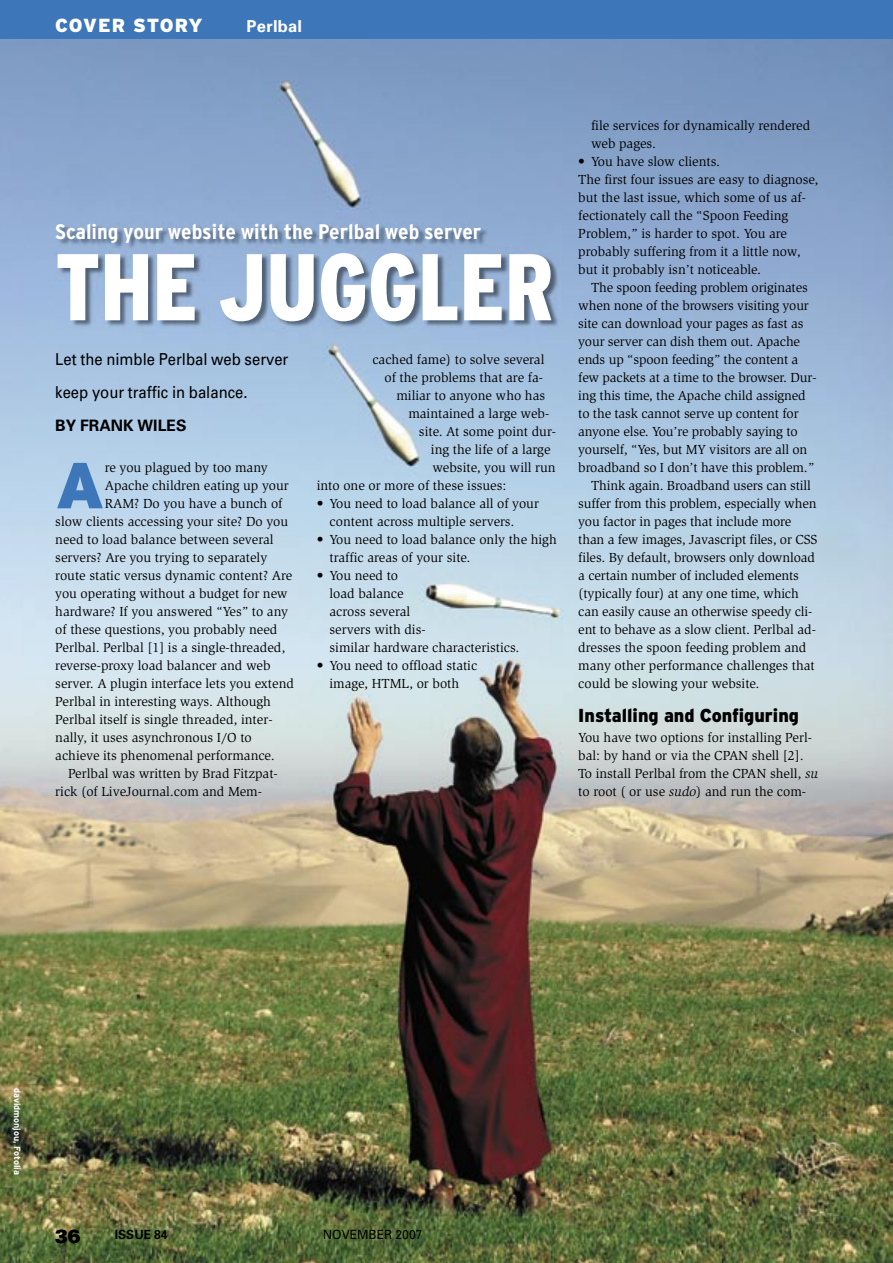
<style>
.page{position:relative;width:893px;height:1263px;background:#fff}
.page>*{position:absolute;margin:0;border:0;box-sizing:border-box;transform-origin:0 0}
.t1{font:900 condensed 94.5px "Interstate";color:#fff;scale:.95 1}
.t2{font:900 64.95px "Interstate";color:#3d77b9}
.t3{font:700 condensed 21px "Interstate";color:#fff;scale:1.1 1}
.t4{font:900 18.9px "Interstate";letter-spacing:.035em;color:#fff}
.t5{font:900 18.9px "Univers";color:#000}
.t6{font:900 18.75px "Interstate";color:#000;scale:.95 1}
.t7{font:16.5px/33px "Univers";color:#000;scale:.9 1}
.t8{font:700 16.5px "Univers";letter-spacing:.015em;color:#fff}
.t9{font:700 15.75px "Univers";color:#000}
.t10{font:13.5px/18px "Slimbach";color:#000}
.t11{font:12.75px "Univers";color:#000;scale:.95 1}
.t12{font:700 12.75px "Univers";color:#000;scale:.95 1}
.t13{font:700 9px "Interstate";color:#fff}
.s1{font-style:italic}
</style>
<div class="page">
<img style="left:0;top:38px;width:893px;height:1225px">
<img style="left:56px;top:222px;width:504px;height:106px">
<div style="left:0;top:0;width:893px;height:38px;background:#3d77b9"></div>
<h3 class="t4" style="left:55px;top:15px;width:149px">COVER STORY</h3>
<p class="t8" style="left:247px;top:16px;width:57px">Perlbal</p>
<h3 class="t3" style="left:55px;top:220px;width:389px">Scaling your website with the Perlbal web server</h3>
<h1 class="t1" style="left:55px;top:235px;width:527px">THE JUGGLER</h1>
<p class="t7" style="left:55px;top:342px;width:261px">Let the nimble Perlbal web server keep your traffic in balance.</p>
<p class="t9" style="left:55px;top:415px;width:133px">BY FRANK WILES</p>
<h2 class="t2" style="left:55px;top:448px;width:51px">A</h2>
<p class="t10" style="left:105px;top:459px;width:165px">re you plagued by too many</p>
<p class="t10" style="left:105px;top:477px;width:185px">Apache children eating up your</p>
<p class="t10" style="left:105px;top:495px;width:179px">RAM? Do you have a bunch of</p>
<p class="t10" style="left:55px;top:513px;width:234px">slow clients accessing your site? Do you</p>
<p class="t10" style="left:55px;top:531px;width:220px">need to load balance between several</p>
<p class="t10" style="left:55px;top:549px;width:214px">servers? Are you trying to separately</p>
<p class="t10" style="left:55px;top:567px;width:239px">route static versus dynamic content? Are</p>
<p class="t10" style="left:55px;top:585px;width:234px">you operating without a budget for new</p>
<p class="t10" style="left:55px;top:603px;width:234px">hardware? If you answered “Yes” to any</p>
<p class="t10" style="left:55px;top:621px;width:224px">of these questions, you probably need</p>
<p class="t10" style="left:55px;top:639px;width:232px">Perlbal. Perlbal [1] is a single-threaded,</p>
<p class="t10" style="left:55px;top:657px;width:217px">reverse-proxy load balancer and web</p>
<p class="t10" style="left:55px;top:675px;width:240px">server. A plugin interface lets you extend</p>
<p class="t10" style="left:55px;top:693px;width:217px">Perlbal in interesting ways. Although</p>
<p class="t10" style="left:55px;top:711px;width:219px">Perlbal itself is single threaded, inter-</p>
<p class="t10" style="left:55px;top:729px;width:198px">nally, it uses asynchronous I/ O to</p>
<p class="t10" style="left:55px;top:747px;width:221px">achieve its phenomenal performance.</p>
<p class="t10" style="left:68px;top:765px;width:211px">Perlbal was written by Brad Fitzpat-</p>
<p class="t10" style="left:55px;top:783px;width:208px">rick (of LiveJournal.com and Mem-</p>
<p class="t10" style="left:372px;top:351px;width:173px">cached fame) to solve several</p>
<p class="t10" style="left:384px;top:369px;width:160px">of the problems that are fa-</p>
<p class="t10" style="left:396px;top:387px;width:150px">miliar to anyone who has</p>
<p class="t10" style="left:408px;top:405px;width:142px">maintained a large web-</p>
<p class="t10" style="left:419px;top:423px;width:139px">site. At some point dur-</p>
<p class="t10" style="left:431px;top:441px;width:121px">ing the life of a large</p>
<p class="t10" style="left:432px;top:459px;width:125px">website, you will run</p>
<p class="t10" style="left:317px;top:477px;width:191px">into one or more of these issues:</p>
<p class="t10" style="left:330px;top:495px;width:211px;text-indent:-13px">• You need to load balance all of your content across multiple servers.</p>
<p class="t10" style="left:330px;top:531px;width:229px;text-indent:-13px">• You need to load balance only the high traffic areas of your site.</p>
<p class="t10" style="left:330px;top:567px;width:192px;text-indent:-13px">• You need to<br>load balance<br>across several<br>servers with dis-<br>similar hardware characteristics.</p>
<p class="t10" style="left:317px;top:657px;width:162px;text-align:center">• You need to offload static image, HTML, or both</p>
<p class="t10" style="left:591px;top:117px;width:221px">file services for dynamically rendered web pages.</p>
<p class="t10" style="left:578px;top:153px;width:242px">• You have slow clients.<br>The first four issues are easy to diagnose, but the last issue, which some of us af&shy;fectionately call the “Spoon Feeding Problem,” is harder to spot. You are probably suffering from it a little now, but it probably isn’t noticeable.</p>
<p class="t10" style="left:591px;top:279px;width:218px">The spoon feeding problem originates</p>
<p class="t10" style="left:578px;top:297px;width:232px">when none of the browsers visiting your</p>
<p class="t10" style="left:578px;top:315px;width:227px">site can download your pages as fast as</p>
<p class="t10" style="left:578px;top:333px;width:223px">your server can dish them out. Apache</p>
<p class="t10" style="left:578px;top:351px;width:222px">ends up “spoon feeding” the content a</p>
<p class="t10" style="left:578px;top:369px;width:240px">few packets at a time to the browser. Dur-</p>
<p class="t10" style="left:578px;top:387px;width:229px">ing this time, the Apache child assigned</p>
<p class="t10" style="left:578px;top:405px;width:222px">to the task cannot serve up content for</p>
<p class="t10" style="left:578px;top:423px;width:221px">anyone else. You’re probably saying to</p>
<p class="t10" style="left:578px;top:441px;width:230px">yourself, “Yes, but MY visitors are all on</p>
<p class="t10" style="left:578px;top:459px;width:237px">broadband so I don’t have this problem.”</p>
<p class="t10" style="left:591px;top:477px;width:221px">Think again. Broadband users can still</p>
<p class="t10" style="left:578px;top:495px;width:240px">suffer from this problem, especially when</p>
<p class="t10" style="left:578px;top:513px;width:215px">you factor in pages that include more</p>
<p class="t10" style="left:578px;top:531px;width:241px">than a few images, Javascript files, or CSS</p>
<p class="t10" style="left:578px;top:549px;width:238px">files. By default, browsers only download</p>
<p class="t10" style="left:578px;top:567px;width:222px">a certain number of included elements</p>
<p class="t10" style="left:578px;top:585px;width:222px">(typically four) at any one time, which</p>
<p class="t10" style="left:578px;top:603px;width:235px">can easily cause an otherwise speedy cli-</p>
<p class="t10" style="left:578px;top:621px;width:239px">ent to behave as a slow client. Perlbal ad-</p>
<p class="t10" style="left:578px;top:639px;width:230px">dresses the spoon feeding problem and</p>
<p class="t10" style="left:578px;top:657px;width:238px">many other performance challenges that</p>
<p class="t10" style="left:578px;top:675px;width:183px">could be slowing your website.</p>
<h3 class="t6" style="left:578px;top:705px;width:234px">Installing and Configuring</h3>
<p class="t10" style="left:578px;top:729px;width:242px">You have two options for installing Perl&shy;bal: by hand or via the CPAN shell [2].<br>To install Perlbal from the CPAN shell, <span class="s1">su </span>to root ( or use <span class="s1">sudo</span>) and run the com-</p>
<p class="t13" style="left:22px;top:1088px;width:88px;rotate:90deg">davidmonjou, Fotolia</p>
<h3 class="t5" style="left:55px;top:1225px;width:27px">36</h3>
<p class="t12" style="left:115px;top:1226px;width:57px">ISSUE 84</p>
<p class="t11" style="left:323px;top:1226px;width:106px">NOVEMBER 2007</p>
</div>
